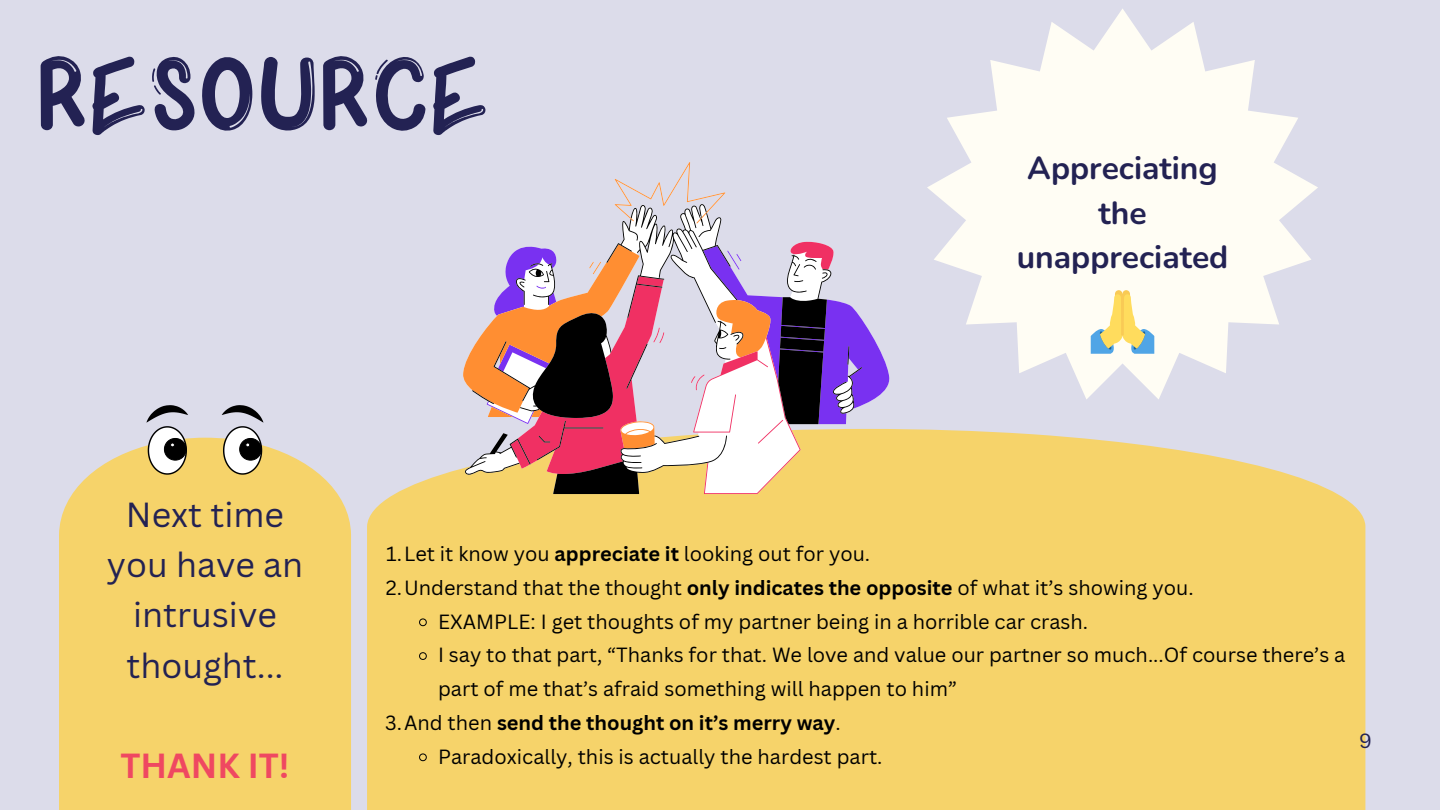
<style>
.page{position:relative;width:1440px;height:810px;background:#dcdcea}
.page>*{position:absolute;margin:0;border:0;box-sizing:border-box;transform-origin:0 0}
.t1{font:100.5px "XPLOR Bold";color:#232253}
.t2{font:33.9px/50.2px "Canva Sans";color:#232253;text-align:center}
.t3{font:700 33.9px "Canva Sans";color:#ef4861}
.t4{font:700 31.9px/44.2px "Nunito";color:#232253;text-align:center}
.t5{font:20px/33.8px "Canva Sans";color:#000}
.t6{font:700 20px "Canva Sans";color:#000}
.t7{font:20px "Canva Sans";color:#232253}
.s1{font-weight:700}
.s2{font-weight:400}
</style>
<div class="page">
<svg style="left:927px;top:9px;width:391px;height:390px;fill:#fffdf4"></svg>
<div style="left:367px;top:429px;width:998px;height:381px;background:#f6d36a"></div>
<svg style="left:419px;top:618px;width:8px;height:9px"></svg>
<svg style="left:419px;top:652px;width:8px;height:8px"></svg>
<svg style="left:419px;top:753px;width:8px;height:9px"></svg>
<svg style="left:1091px;top:290px;width:63px;height:64px"></svg>
<hr style="left:1121px;top:294px;width:3px;height:42px;background:#f9ca55">
<div style="left:59px;top:438px;width:292px;height:372px;background:#f6d36a"></div>
<div style="left:463px;top:428px;width:428px;height:66px;background:#f6d36a"></div>
<svg style="left:862px;top:320px;width:28px;height:85px;fill:#7931f1"></svg>
<svg style="left:463px;top:162px;width:263px;height:287px"></svg>
<svg style="left:465px;top:204px;width:397px;height:290px"></svg>
<svg style="left:146px;top:405px;width:42px;height:70px"></svg>
<svg style="left:222px;top:405px;width:41px;height:70px"></svg>
<p class="t1" style="left:33px;top:30px;width:455px">RESOURCE</p>
<p class="t4" style="left:1017px;top:147px;width:213px">Appreciating the unappreciated</p>
<p class="t2" style="left:107px;top:489px;width:198px">Next time you have an intrusive thought...</p>
<p class="t3" style="left:120px;top:742px;width:171px">THANK IT!</p>
<h3 class="t5" style="left:386px;top:537px;width:486px">1.Let it know you <span class="s1">appreciate it</span> looking out for you.</h3>
<p class="t5" style="left:386px;top:570px;width:809px">2.Understand that the thought <span class="s1">only indicates the opposite</span> of what it’s showing you.</p>
<h1 class="t5" style="left:438px;top:604px;width:652px">EXAMPLE: I get thoughts of my partner being in a horrible car crash.</h1>
<p class="t5" style="left:438px;top:638px;width:909px">I say to that part, “Thanks for that. We love and value our partner so much...Of course there’s a part of me that’s afraid something will happen to him”</p>
<p class="t6" style="left:385px;top:709px;width:457px"><span class="s2">3.And then</span> send the thought on it’s merry way<span class="s2">.</span></p>
<p class="t5" style="left:438px;top:739px;width:446px">Paradoxically, this is actually the hardest part.</p>
<p class="t7" style="left:1359px;top:727px;width:14px">9</p>
</div>
